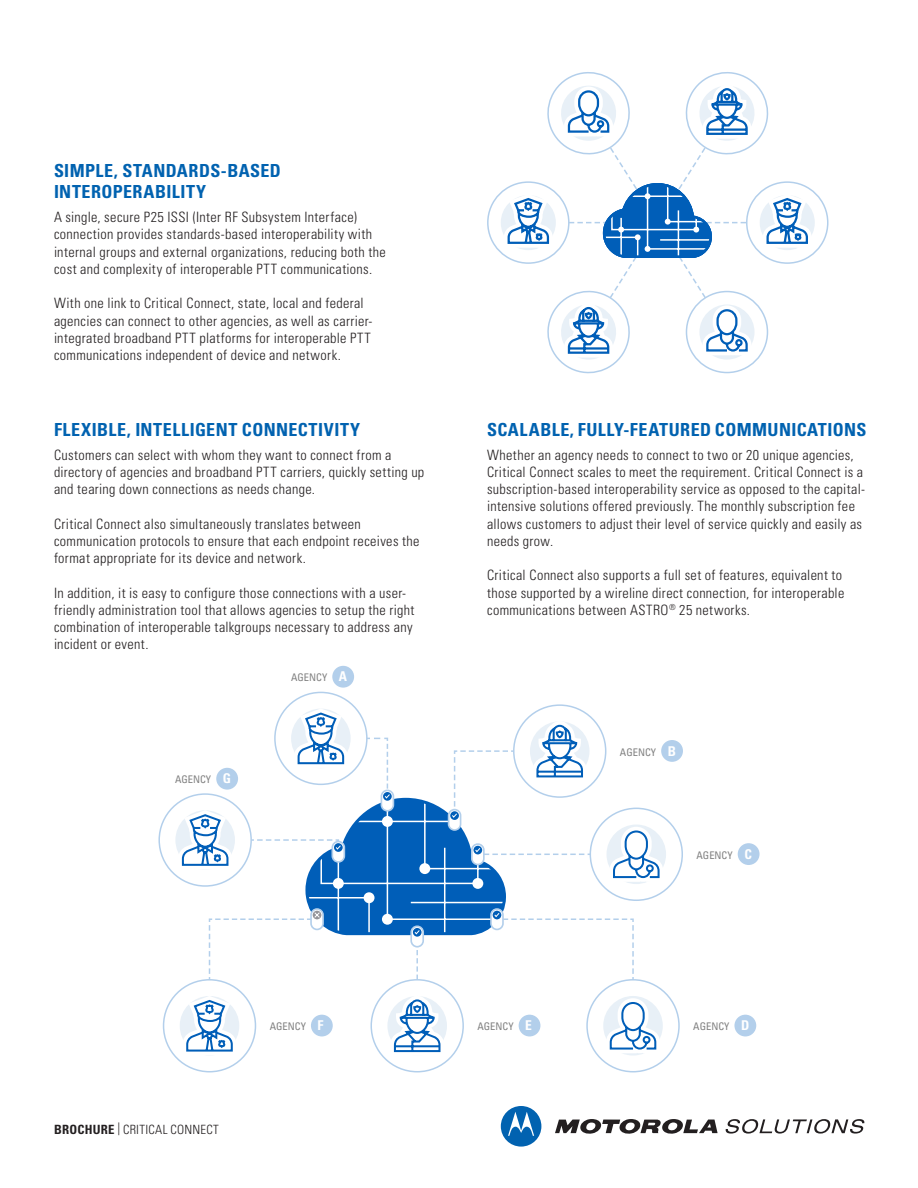
<style>
.page{position:relative;width:918px;height:1188px;background:#fff}
.page>*{position:absolute;margin:0;border:0;box-sizing:border-box;transform-origin:0 0}
.Body_Text{font:700 condensed 18px/21px "Univers";letter-spacing:.025em;color:#0162b0}
.Body_Text-2{font:300 condensed 14.25px/17.2px "Univers";letter-spacing:.025em;color:#231f20}
.Body_Text-3{font:300 condensed 12.75px "Univers";letter-spacing:.02em;color:#231f20}
.t1{font:condensed 10.5px "Univers";color:#808080}
.s1{font-weight:700;font-size:13.5px;color:#fff}
.s2{font-weight:700}
</style>
<div class="page">
<svg style="left:555px;top:1119px;width:163px;height:15px"></svg>
<svg style="left:501px;top:1106px;width:40px;height:41px"></svg>
<svg style="left:726px;top:1119px;width:138px;height:15px"></svg>
<svg style="left:487px;top:72px;width:269px;height:184px"></svg>
<svg style="left:504px;top:84px;width:325px;height:290px"></svg>
<svg style="left:506px;top:87px;width:303px;height:268px"></svg>
<svg style="left:158px;top:740px;width:525px;height:333px"></svg>
<svg style="left:181px;top:691px;width:480px;height:362px"></svg>
<div style="left:661px;top:740px;width:22px;height:22px;background:#b3cfeb;border-radius:50%"></div>
<div style="left:738px;top:843px;width:22px;height:22px;background:#b3cfeb;border-radius:50%"></div>
<div style="left:734px;top:1015px;width:22px;height:21px;background:#b3cfeb;border-radius:50%"></div>
<div style="left:332px;top:666px;width:22px;height:22px;background:#b3cfeb;border-radius:50%"></div>
<div style="left:519px;top:1015px;width:21px;height:21px;background:#b3cfeb;border-radius:50%"></div>
<div style="left:311px;top:1015px;width:22px;height:21px;background:#b3cfeb;border-radius:50%"></div>
<svg style="left:178px;top:709px;width:485px;height:272px"></svg>
<p class="Body_Text" style="left:54px;top:160px;width:228px">SIMPLE, STANDARDS-BASED<br>INTEROPERABILITY</p>
<p class="Body_Text-2" style="left:54px;top:208px;width:333px">A single, secure P25 ISSI (Inter RF Subsystem Interface) connection provides standards-based interoperability with internal groups and external organizations, reducing both the cost and complexity of interoperable PTT communications.</p>
<p class="Body_Text-2" style="left:54px;top:295px;width:320px">With one link to Critical Connect, state, local and federal agencies can connect to other agencies, as well as carrier&shy;integrated broadband PTT platforms for interoperable PTT communications independent of device and network.</p>
<p class="Body_Text" style="left:54px;top:419px;width:308px">FLEXIBLE, INTELLIGENT CONNECTIVITY</p>
<p class="Body_Text-2" style="left:54px;top:446px;width:372px">Customers can select with whom they want to connect from a directory of agencies and broadband PTT carriers, quickly setting up and tearing down connections as needs change.</p>
<p class="Body_Text-2" style="left:54px;top:515px;width:367px">Critical Connect also simultaneously translates between communication protocols to ensure that each endpoint receives the format appropriate for its device and network.</p>
<p class="Body_Text-2" style="left:54px;top:584px;width:362px">In addition, it is easy to configure those connections with a user&shy;friendly administration tool that allows agencies to setup the right combination of interoperable talkgroups necessary to address any incident or event.</p>
<p class="t1" style="left:175px;top:773px;width:58px">AGENCY <span class="s1">G</span></p>
<p class="t1" style="left:291px;top:671px;width:58px">AGENCY <span class="s1">A</span></p>
<p class="Body_Text" style="left:487px;top:419px;width:381px">SCALABLE, FULLY-FEATURED COMMUNICATIONS</p>
<p class="Body_Text-2" style="left:487px;top:446px;width:380px">Whether an agency needs to connect to two or 20 unique agencies, Critical Connect scales to meet the requirement. Critical Connect is a subscription-based interoperability service as opposed to the capital&shy;intensive solutions offered previously. The monthly subscription fee allows customers to adjust their level of service quickly and easily as needs grow.</p>
<p class="Body_Text-2" style="left:487px;top:567px;width:359px">Critical Connect also supports a full set of features, equivalent to those supported by a wireline direct connection, for interoperable communications between ASTRO<sup>®</sup> 25 networks.</p>
<p class="t1" style="left:620px;top:745px;width:58px">AGENCY <span class="s1">B</span></p>
<p class="t1" style="left:697px;top:848px;width:57px">AGENCY <span class="s1">C</span></p>
<p class="Body_Text-3" style="left:54px;top:1122px;width:166px"><span class="s2">BROCHURE</span> | CRITICAL CONNECT</p>
<p class="t1" style="left:270px;top:1020px;width:55px">AGENCY <span class="s1">F</span></p>
<p class="t1" style="left:477px;top:1020px;width:56px">AGENCY <span class="s1">E</span></p>
<p class="t1" style="left:693px;top:1020px;width:58px">AGENCY <span class="s1">D</span></p>
</div>
